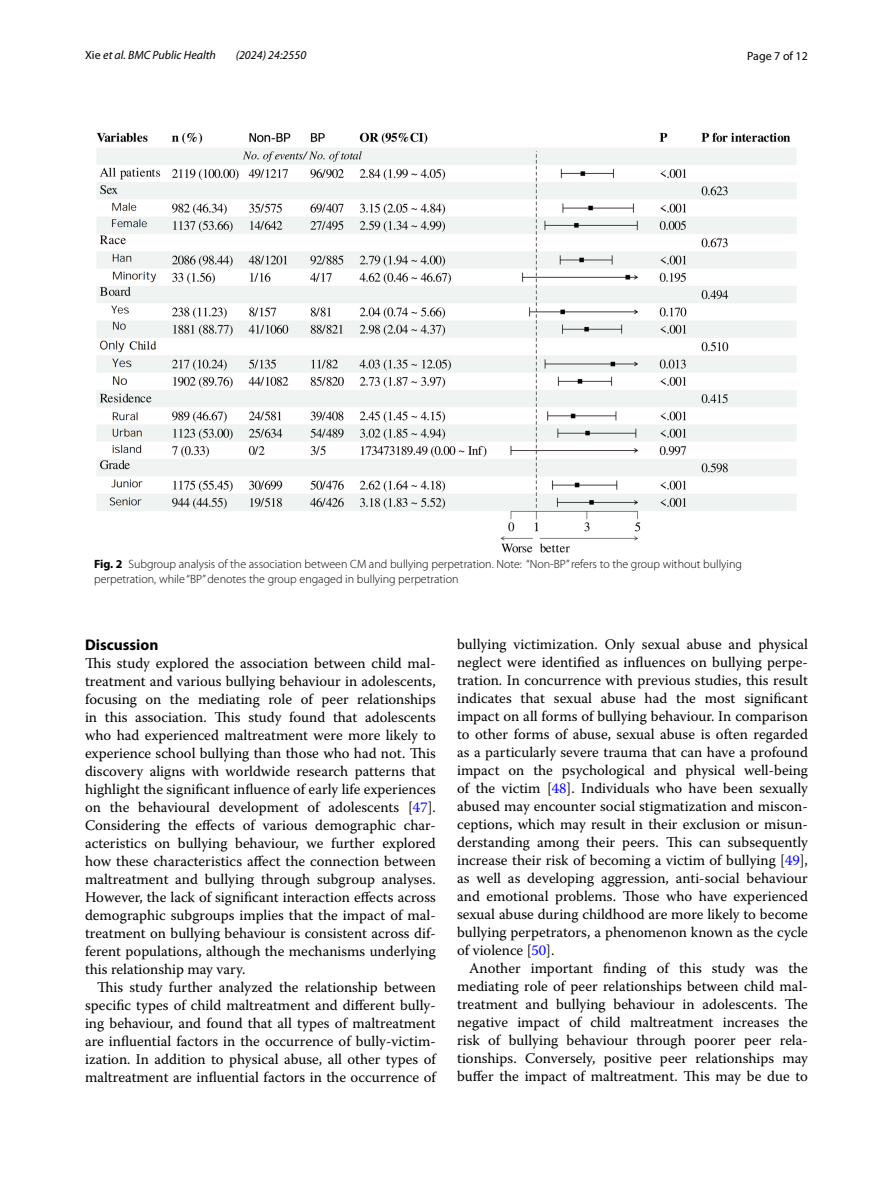
<style>
.page{position:relative;width:893px;height:1187px;background:#fff}
.page>*{position:absolute;margin:0;border:0;box-sizing:border-box;transform-origin:0 0}
.t1{font:700 15.45px "Myriad Pro";color:#000}
.t2{font:14.7px/18px "Warnock Pro";color:#000;text-align:justify}
.t3{font:300 12px/15px "Myriad Pro";color:#000}
.t4{font:italic 12px "Myriad Pro";color:#000}
.t5{font:12px "Myriad Pro";color:#000}
.s1{font-style:normal}
.s2{font-weight:700}
.s3{color:#00f}
</style>
<div class="page">
<img style="left:96px;top:133px;width:700px;height:419px">
<p class="t4" style="left:85px;top:48px;width:132px"><span class="s1">Xie</span> et al. BMC Public Health</p>
<p class="t4" style="left:236px;top:48px;width:72px">(2024) 24:2550</p>
<p class="t5" style="left:747px;top:48px;width:62px">Page 7 of 12</p>
<p class="t3" style="left:94px;top:556px;width:649px"><span class="s2">Fig. 2</span> Subgroup analysis of the association between CM and bullying perpetration. Note: “Non-BP” refers to the group without bullying perpetration, while “BP” denotes the group engaged in bullying perpetration</p>
<p class="t1" style="left:85px;top:634px;width:75px">Discussion</p>
<p class="t2" style="left:85px;top:653px;width:352px">This study explored the association between child mal&shy;treatment and various bullying behaviour in adolescents, focusing on the mediating role of peer relationships in this association. This study found that adolescents who had experienced maltreatment were more likely to experience school bullying than those who had not. This discovery aligns with worldwide research patterns that highlight the significant influence of early life experiences on the behavioural development of adolescents [<span class="s3">47</span>].<br>Considering the effects of various demographic char&shy;acteristics on bullying behaviour, we further explored how these characteristics affect the connection between maltreatment and bullying through subgroup analyses.<br>However, the lack of significant interaction effects across demographic subgroups implies that the impact of mal&shy;treatment on bullying behaviour is consistent across dif&shy;ferent populations, although the mechanisms underlying this relationship may vary.</p>
<p class="t2" style="left:85px;top:977px;width:352px;text-indent:12px">This study further analyzed the relationship between specific types of child maltreatment and different bully&shy;ing behaviour, and found that all types of maltreatment are influential factors in the occurrence of bully-victim&shy;ization. In addition to physical abuse, all other types of maltreatment are influential factors in the occurrence of</p>
<p class="t2" style="left:457px;top:635px;width:352px">bullying victimization. Only sexual abuse and physical neglect were identified as influences on bullying perpe&shy;tration. In concurrence with previous studies, this result indicates that sexual abuse had the most significant impact on all forms of bullying behaviour. In comparison to other forms of abuse, sexual abuse is often regarded as a particularly severe trauma that can have a profound impact on the psychological and physical well-being of the victim [<span class="s3">48</span>]. Individuals who have been sexually abused may encounter social stigmatization and miscon&shy;ceptions, which may result in their exclusion or misun&shy;derstanding among their peers. This can subsequently increase their risk of becoming a victim of bullying [<span class="s3">49</span>], as well as developing aggression, anti-social behaviour and emotional problems. Those who have experienced sexual abuse during childhood are more likely to become bullying perpetrators, a phenomenon known as the cycle of violence [<span class="s3">50</span>].</p>
<p class="t2" style="left:457px;top:959px;width:352px;text-indent:12px">Another important finding of this study was the mediating role of peer relationships between child mal&shy;treatment and bullying behaviour in adolescents. The negative impact of child maltreatment increases the risk of bullying behaviour through poorer peer rela&shy;tionships. Conversely, positive peer relationships may buffer the impact of maltreatment. This may be due to</p>
</div>
